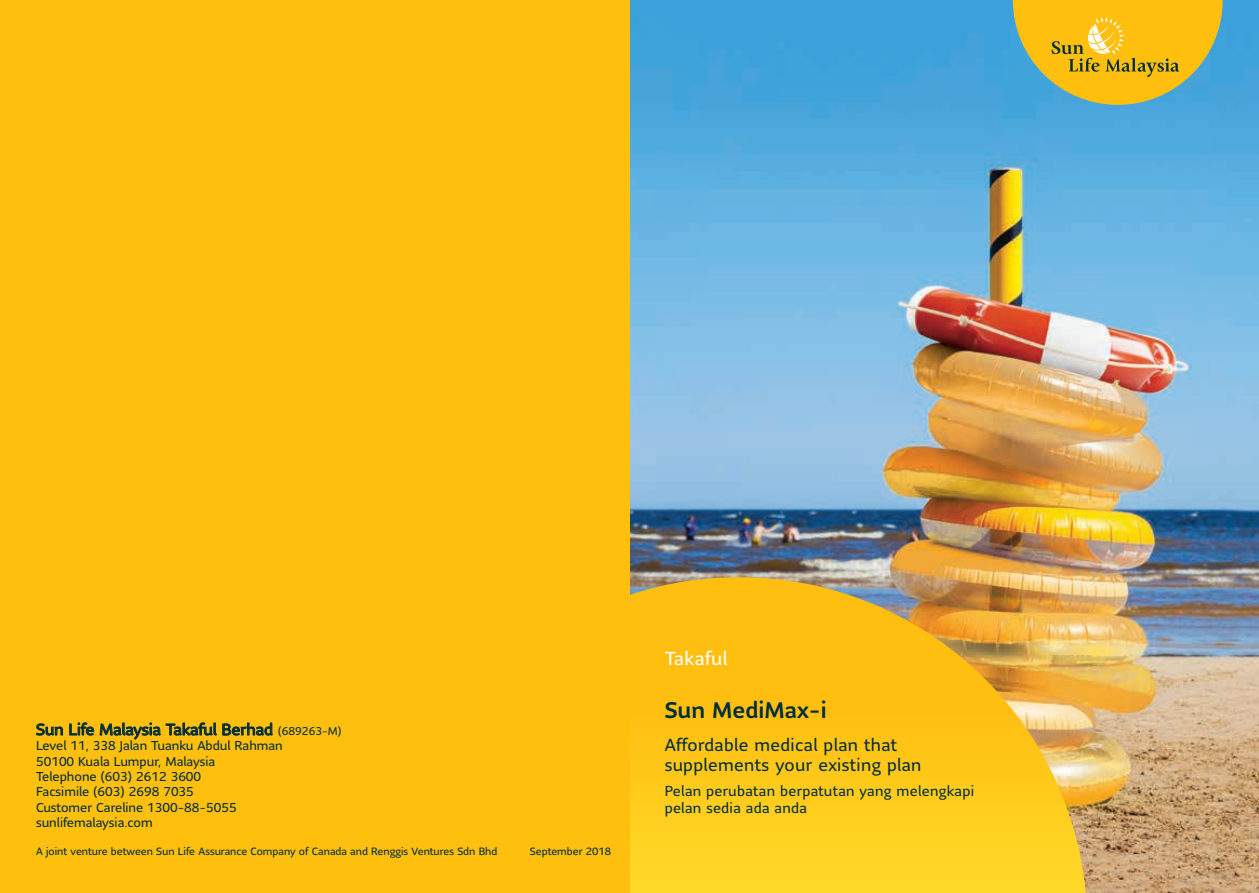
<style>
.page{position:relative;width:1259px;height:893px;background:#fff}
.page>*{position:absolute;margin:0;border:0;box-sizing:border-box;transform-origin:0 0}
.t1{font:500 22.5px "Sun Life Sans";color:#002d3d}
.t2{font:18.75px "Sun Life Sans";letter-spacing:.02em;color:#fff}
.t3{font:17.25px/20.7px "Sun Life Sans";letter-spacing:.02em;color:#002d3d}
.t4{font:15.75px "Sun Life Sans";color:#002d3d}
.t5{font:14.25px/17.1px "Sun Life Sans";letter-spacing:.02em;color:#002d3d}
.t6{font:12.75px/15.3px "Sun Life Sans";color:#002d3d}
.t7{font:10.5px "Sun Life Sans";color:#002d3d}
.s1{font-size:11.25px}
</style>
<div class="page">
<img style="left:629px;top:0;width:630px;height:893px">
<svg style="left:629px;top:577px;width:456px;height:316px"></svg>
<svg style="left:1013px;top:0;width:209px;height:105px"></svg>
<div style="left:0;top:0;width:629px;height:893px;background:#febf0f"></div>
<svg style="left:36px;top:723px;width:27px;height:13px"></svg>
<svg style="left:69px;top:722px;width:25px;height:14px"></svg>
<svg style="left:100px;top:722px;width:173px;height:18px"></svg>
<p class="t4" style="left:36px;top:719px;width:307px">Sun Life Malaysia Takaful Berhad <span class="s1">(689263-M)</span></p>
<p class="t6" style="left:36px;top:738px;width:248px">Level 11, 338 Jalan Tuanku Abdul Rahman<br>50100 Kuala Lumpur, Malaysia<br>Telephone (603) 2612 3600<br>Facsimile (603) 2698 7035<br>Customer Careline 1300-88-5055 sunlifemalaysia.com</p>
<p class="t7" style="left:36px;top:844px;width:463px">A joint venture between Sun Life Assurance Company of Canada and Renggis Ventures Sdn Bhd</p>
<p class="t7" style="left:530px;top:844px;width:83px">September 2018</p>
<h2 class="t2" style="left:664px;top:645px;width:64px">Takaful</h2>
<h1 class="t1" style="left:664px;top:695px;width:164px">Sun MediMax-i</h1>
<h3 class="t3" style="left:664px;top:734px;width:258px">Affordable medical plan that supplements your existing plan</h3>
<p class="t5" style="left:664px;top:782px;width:311px">Pelan perubatan berpatutan yang melengkapi pelan sedia ada anda</p>
</div>
